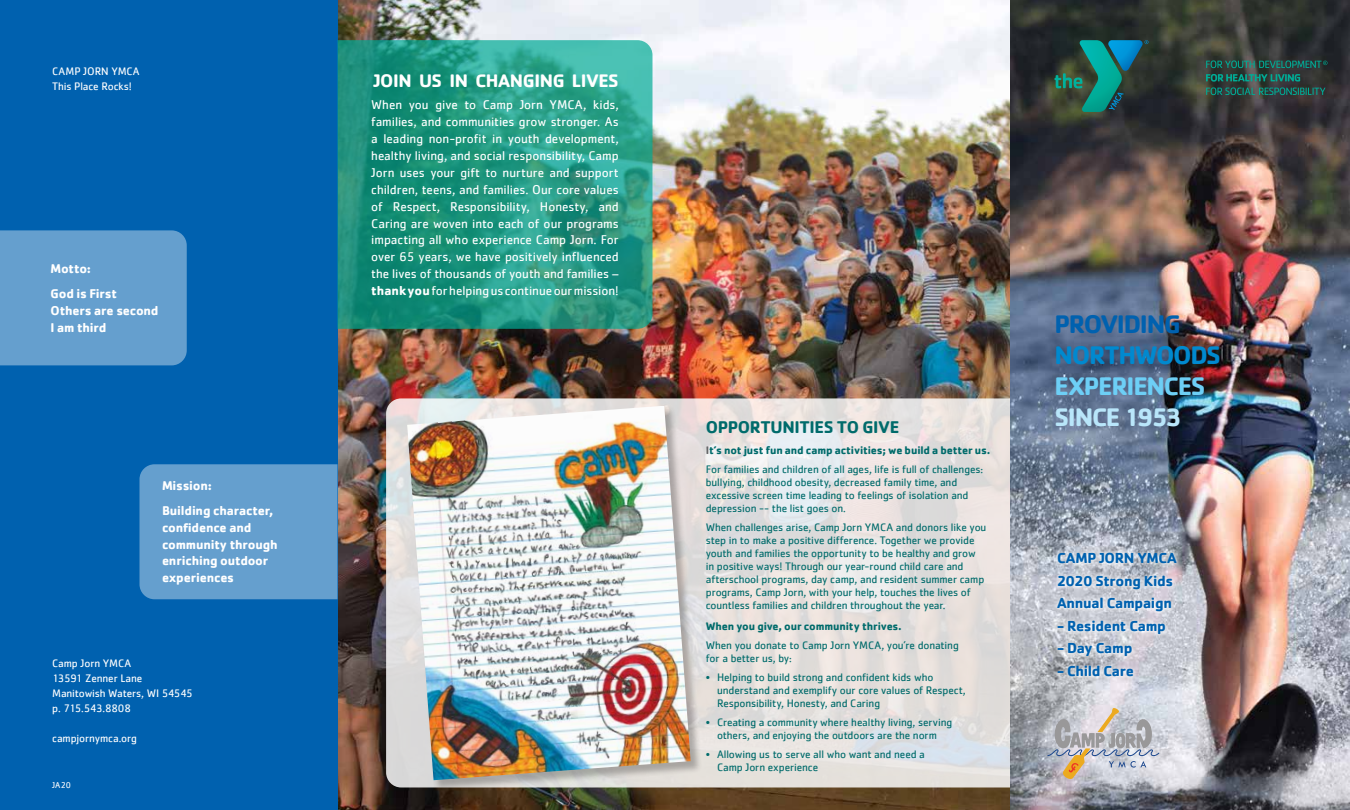
<style>
.page{position:relative;width:1350px;height:810px;background:#fff}
.page>*{position:absolute;margin:0;border:0;box-sizing:border-box;transform-origin:0 0}
.t1{font:700 26.25px "Cachet";letter-spacing:-.05em;color:#6dcff6}
.t2{font:700 26.25px "Cachet";letter-spacing:-.05em;color:#0089cf}
.t3{font:700 26.25px "Cachet";letter-spacing:-.05em;color:#0061af}
.t4{font:700 26.25px "Cachet";letter-spacing:-.05em;color:#b9e6fa}
.t5{font:700 18.75px "Cachet";letter-spacing:-.02em;color:#fff}
.t6{font:700 17.5px "Cachet";letter-spacing:-.02em;color:#006b6b}
.t7{font:700 15px/22.5px "Cachet";letter-spacing:-.02em;color:#0061af}
.t8{font:13.12px/16.9px "Cachet";letter-spacing:-.005em;color:#fff;text-align:justify}
.t9{font:700 13.12px/16.9px "Cachet";letter-spacing:-.015em;color:#fff}
.t10{font:11.25px/13.1px "Cachet";letter-spacing:-.01em;color:#006b6b}
.t11{font:11.25px/15px "Cachet";letter-spacing:-.01em;color:#fff}
.t12{font:700 11.25px "Cachet";letter-spacing:-.01em;color:#006b6b}
.t13{font:8.75px "Cachet";color:#fff}
.s1{font-weight:700}
.s2{font-weight:700;color:#636466}
</style>
<div class="page">
<img style="left:338px;top:0;width:1012px;height:810px">
<svg style="left:386px;top:398px;width:626px;height:389px;background:#e4e0de"></svg>
<svg style="left:1055px;top:40px;width:94px;height:72px;background:#1f625e"></svg>
<svg style="left:1206px;top:74px;width:119px;height:21px;background:#275750"></svg>
<svg style="left:1206px;top:60px;width:121px;height:8px"></svg>
<div style="left:0;top:0;width:338px;height:810px;background:#0061af"></div>
<svg style="left:338px;top:40px;width:314px;height:289px;background:#239883"></svg>
<div style="left:0;top:230px;width:187px;height:135px;background:#659fce"></div>
<div style="left:139px;top:464px;width:199px;height:135px;background:#659fce"></div>
<svg style="left:1053px;top:549px;width:128px;height:132px;background:#ced0d7"></svg>
<svg style="left:1047px;top:708px;width:113px;height:72px;background:#c1bfc0"></svg>
<div style="left:407px;top:405px;width:295px;height:387px;background:#000;opacity:.27"></div>
<img style="left:407px;top:406px;width:284px;height:374px">
<p class="t11" style="left:52px;top:64px;width:89px">CAMP JORN YMCA<br>This Place Rocks!</p>
<p class="t9" style="left:51px;top:256px;width:68px;line-height:24.4px">Motto:<br>God is First</p>
<p class="t9" style="left:51px;top:301px;width:109px">Others are second<br>I am third</p>
<p class="t9" style="left:162px;top:473px;width:113px;line-height:24.4px">Mission:<br>Building character,</p>
<p class="t9" style="left:162px;top:518px;width:117px">confidence and community through enriching outdoor experiences</p>
<p class="t11" style="left:52px;top:656px;width:142px">Camp Jorn YMCA<br>13591 Zenner Lane<br>Manitowish Waters, WI 54545 p. 715.543.8808</p>
<p class="t11" style="left:52px;top:731px;width:86px">campjornymca.org</p>
<p class="t13" style="left:52px;top:779px;width:20px">JA20</p>
<h2 class="t5" style="left:374px;top:69px;width:247px">JOIN US IN CHANGING LIVES</h2>
<p class="t8" style="left:371px;top:96px;width:249px">When you give to Camp Jorn YMCA, kids, families, and communities grow stronger. As a leading non-profit in youth development, healthy living, and social responsibility, Camp Jorn uses your gift to nurture and support children, teens, and families. Our core values of Respect, Responsibility, Honesty, and Caring are woven into each of our programs impacting all who experience Camp Jorn. For over 65 years, we have positively influenced the lives of thousands of youth and families – <span class="s1">thank you</span> for helping us continue our mission!</p>
<h3 class="t6" style="left:706px;top:416px;width:195px">OPPORTUNITIES TO GIVE</h3>
<p class="t10" style="left:706px;top:440px;width:286px;line-height:18.8px"><span class="s2">I</span><span class="s1">t’s not just fun and camp activities; we build a better us.<br></span>For families and children of all ages, life is full of challenges:</p>
<p class="t10" style="left:706px;top:475px;width:264px">bullying, childhood obesity, decreased family time, and excessive screen time leading to feelings of isolation and depression -- the list goes on.</p>
<p class="t10" style="left:706px;top:520px;width:282px">When challenges arise, Camp Jorn YMCA and donors like you step in to make a positive difference. Together we provide youth and families the opportunity to be healthy and grow in positive ways! Through our year-round child care and afterschool programs, day camp, and resident summer camp programs, Camp Jorn, with your help, touches the lives of countless families and children throughout the year.</p>
<p class="t12" style="left:706px;top:619px;width:198px">When you give, our community thrives.</p>
<p class="t10" style="left:706px;top:638px;width:255px">When you donate to Camp Jorn YMCA, you’re donating for a better us, by:</p>
<p class="t10" style="left:717px;top:670px;width:250px;text-indent:-11px">• Helping to build strong and confident kids who understand and exemplify our core values of Respect,<br>Responsibility, Honesty, and Caring</p>
<p class="t10" style="left:706px;top:715px;width:248px;text-align:center">• Creating a community where healthy living, serving others, and enjoying the outdoors are the norm</p>
<p class="t10" style="left:717px;top:747px;width:209px;text-indent:-11px">• Allowing us to serve all who want and need a<br>Camp Jorn experience</p>
<h1 class="t3" style="left:1055px;top:307px;width:128px">PROVIDING</h1>
<h1 class="t2" style="left:1055px;top:338px;width:168px">NORTHWOODS</h1>
<h1 class="t1" style="left:1055px;top:369px;width:152px">EXPERIENCES</h1>
<h1 class="t4" style="left:1055px;top:401px;width:129px">SINCE 1953</h1>
<h3 class="t7" style="left:1057px;top:547px;width:121px">CAMP JORN YMCA<br>2020 Strong Kids<br>Annual Campaign</h3>
<h3 class="t7" style="left:1057px;top:614px;width:110px">- Resident Camp</h3>
<h3 class="t7" style="left:1057px;top:637px;width:77px">- Day Camp</h3>
<h3 class="t7" style="left:1057px;top:659px;width:78px">- Child Care</h3>
</div>
